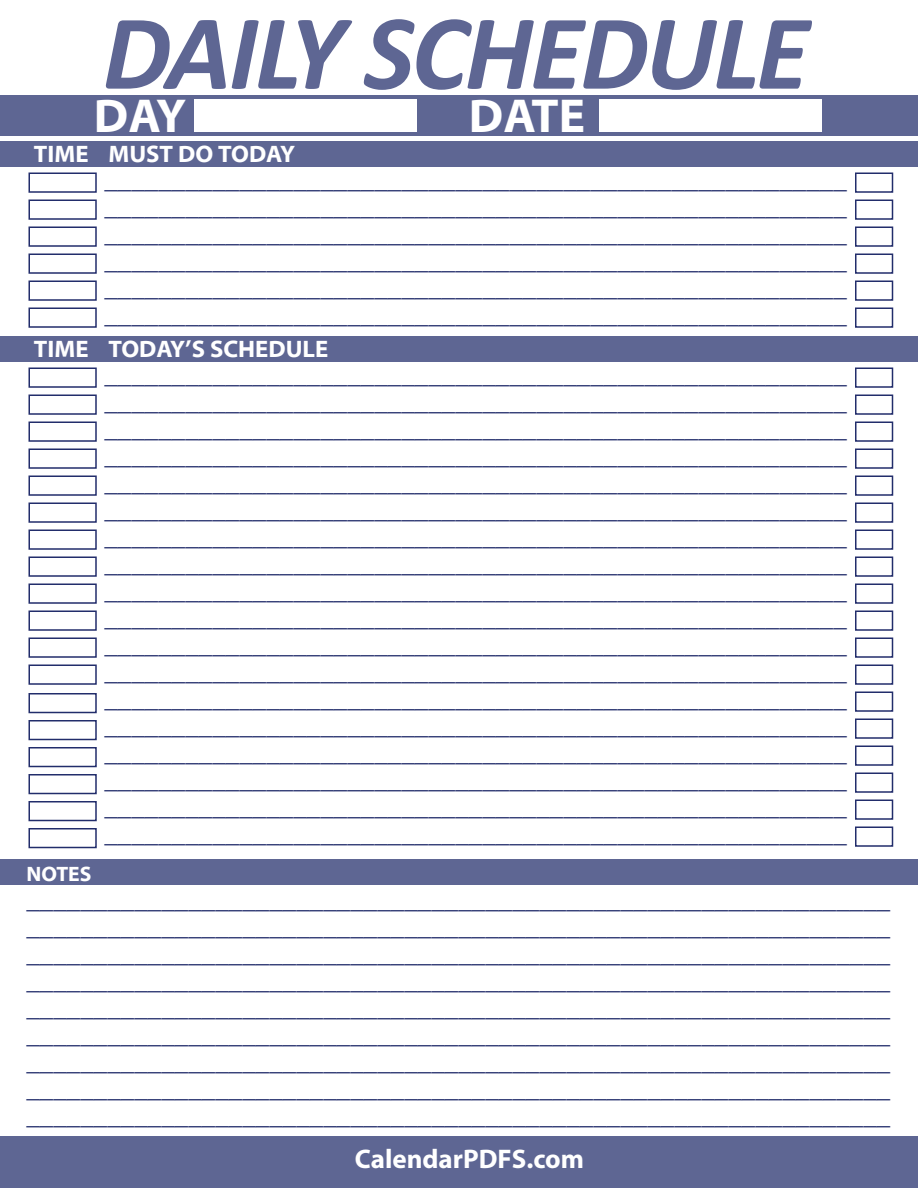
<style>
.page{position:relative;width:918px;height:1188px;background:#fff}
.page>*{position:absolute;margin:0;border:0;box-sizing:border-box;transform-origin:0 0}
.t1{font:italic 700 108px "Calibri";letter-spacing:-.025em;color:#5e6693}
.t2{font:700 48px "Myriad Web Pro";color:#fff}
.t3{font:700 27px/27px "Myriad Web Pro";color:#222d6b;text-align:justify}
.t4{font:700 27px "Myriad Pro";color:#fff}
.t5{font:700 24px "Myriad Web Pro";color:#fff}
.t6{font:700 21px "Myriad Web Pro";color:#fff}
</style>
<div class="page">
<div style="left:0;top:336px;width:918px;height:26px;background:#5e6693"></div>
<div style="left:0;top:141px;width:918px;height:26px;background:#5e6693"></div>
<div style="left:0;top:1136px;width:918px;height:52px;background:#5e6693"></div>
<div style="left:855px;top:172px;width:38px;height:21px;border:2px solid #222d6b"></div>
<div style="left:855px;top:200px;width:38px;height:20px;border:2px solid #222d6b"></div>
<div style="left:855px;top:226px;width:38px;height:21px;border:2px solid #222d6b"></div>
<div style="left:855px;top:254px;width:38px;height:20px;border:2px solid #222d6b"></div>
<div style="left:855px;top:308px;width:38px;height:20px;border:2px solid #222d6b"></div>
<div style="left:855px;top:280px;width:38px;height:21px;border:2px solid #222d6b"></div>
<div style="left:0;top:860px;width:918px;height:25px;background:#5e6693"></div>
<div style="left:855px;top:368px;width:38px;height:20px;border:2px solid #222d6b"></div>
<div style="left:855px;top:394px;width:38px;height:21px;border:2px solid #222d6b"></div>
<div style="left:855px;top:422px;width:38px;height:20px;border:2px solid #222d6b"></div>
<div style="left:855px;top:448px;width:38px;height:21px;border:2px solid #222d6b"></div>
<div style="left:855px;top:502px;width:38px;height:21px;border:2px solid #222d6b"></div>
<div style="left:855px;top:476px;width:38px;height:20px;border:2px solid #222d6b"></div>
<div style="left:855px;top:530px;width:38px;height:20px;border:2px solid #222d6b"></div>
<div style="left:855px;top:556px;width:38px;height:21px;border:2px solid #222d6b"></div>
<div style="left:855px;top:584px;width:38px;height:20px;border:2px solid #222d6b"></div>
<div style="left:855px;top:610px;width:38px;height:21px;border:2px solid #222d6b"></div>
<div style="left:855px;top:664px;width:38px;height:21px;border:2px solid #222d6b"></div>
<div style="left:855px;top:638px;width:38px;height:20px;border:2px solid #222d6b"></div>
<div style="left:855px;top:692px;width:38px;height:20px;border:2px solid #222d6b"></div>
<div style="left:855px;top:718px;width:38px;height:21px;border:2px solid #222d6b"></div>
<div style="left:855px;top:746px;width:38px;height:20px;border:2px solid #222d6b"></div>
<div style="left:855px;top:772px;width:38px;height:21px;border:2px solid #222d6b"></div>
<div style="left:855px;top:826px;width:38px;height:21px;border:2px solid #222d6b"></div>
<div style="left:855px;top:800px;width:38px;height:20px;border:2px solid #222d6b"></div>
<div style="left:28px;top:172px;width:69px;height:21px;border:2px solid #222d6b"></div>
<div style="left:28px;top:200px;width:69px;height:20px;border:2px solid #222d6b"></div>
<div style="left:28px;top:226px;width:69px;height:21px;border:2px solid #222d6b"></div>
<div style="left:28px;top:254px;width:69px;height:20px;border:2px solid #222d6b"></div>
<div style="left:28px;top:280px;width:69px;height:21px;border:2px solid #222d6b"></div>
<div style="left:28px;top:308px;width:69px;height:20px;border:2px solid #222d6b"></div>
<div style="left:28px;top:368px;width:69px;height:20px;border:2px solid #222d6b"></div>
<div style="left:28px;top:394px;width:69px;height:21px;border:2px solid #222d6b"></div>
<div style="left:28px;top:422px;width:69px;height:20px;border:2px solid #222d6b"></div>
<div style="left:28px;top:448px;width:69px;height:21px;border:2px solid #222d6b"></div>
<div style="left:28px;top:476px;width:69px;height:20px;border:2px solid #222d6b"></div>
<div style="left:28px;top:502px;width:69px;height:21px;border:2px solid #222d6b"></div>
<div style="left:28px;top:530px;width:69px;height:20px;border:2px solid #222d6b"></div>
<div style="left:28px;top:556px;width:69px;height:21px;border:2px solid #222d6b"></div>
<div style="left:28px;top:584px;width:69px;height:20px;border:2px solid #222d6b"></div>
<div style="left:28px;top:610px;width:69px;height:21px;border:2px solid #222d6b"></div>
<div style="left:28px;top:638px;width:69px;height:20px;border:2px solid #222d6b"></div>
<div style="left:28px;top:664px;width:69px;height:21px;border:2px solid #222d6b"></div>
<div style="left:28px;top:693px;width:69px;height:20px;border:2px solid #222d6b"></div>
<div style="left:28px;top:720px;width:69px;height:20px;border:2px solid #222d6b"></div>
<div style="left:28px;top:747px;width:69px;height:20px;border:2px solid #222d6b"></div>
<div style="left:28px;top:774px;width:69px;height:20px;border:2px solid #222d6b"></div>
<div style="left:28px;top:801px;width:69px;height:20px;border:2px solid #222d6b"></div>
<div style="left:28px;top:828px;width:69px;height:20px;border:2px solid #222d6b"></div>
<div style="left:0;top:96px;width:918px;height:40px;background:#5e6693"></div>
<div style="left:195px;top:100px;width:222px;height:32px;background:#fff"></div>
<div style="left:600px;top:100px;width:222px;height:32px;background:#fff"></div>
<h1 class="t1" style="left:103px;top:-24px;width:708px">DAILY SCHEDULE</h1>
<h2 class="t2" style="left:94px;top:90px;width:94px">DAY</h2>
<h2 class="t2" style="left:469px;top:90px;width:118px">DATE</h2>
<p class="t5" style="left:34px;top:141px;width:263px">TIME MUST DO TODAY</p>
<p class="t3" style="left:104px;top:166px;width:744px">_______________________________________________________ _______________________________________________________ _______________________________________________________ _______________________________________________________ _______________________________________________________ _______________________________________________________</p>
<p class="t5" style="left:34px;top:336px;width:296px">TIME TODAY’S SCHEDULE</p>
<p class="t3" style="left:104px;top:361px;width:744px">_______________________________________________________ _______________________________________________________ _______________________________________________________ _______________________________________________________ _______________________________________________________ _______________________________________________________ _______________________________________________________ _______________________________________________________ _______________________________________________________ _______________________________________________________ _______________________________________________________ _______________________________________________________ _______________________________________________________ _______________________________________________________ _______________________________________________________ _______________________________________________________ _______________________________________________________ _______________________________________________________</p>
<p class="t6" style="left:26px;top:863px;width:66px">NOTES</p>
<p class="t3" style="left:26px;top:886px;width:866px">________________________________________________________________ ________________________________________________________________ ________________________________________________________________ ________________________________________________________________ ________________________________________________________________ ________________________________________________________________ ________________________________________________________________ ________________________________________________________________ ________________________________________________________________</p>
<p class="t4" style="left:355px;top:1141px;width:231px">CalendarPDFS.com</p>
</div>
